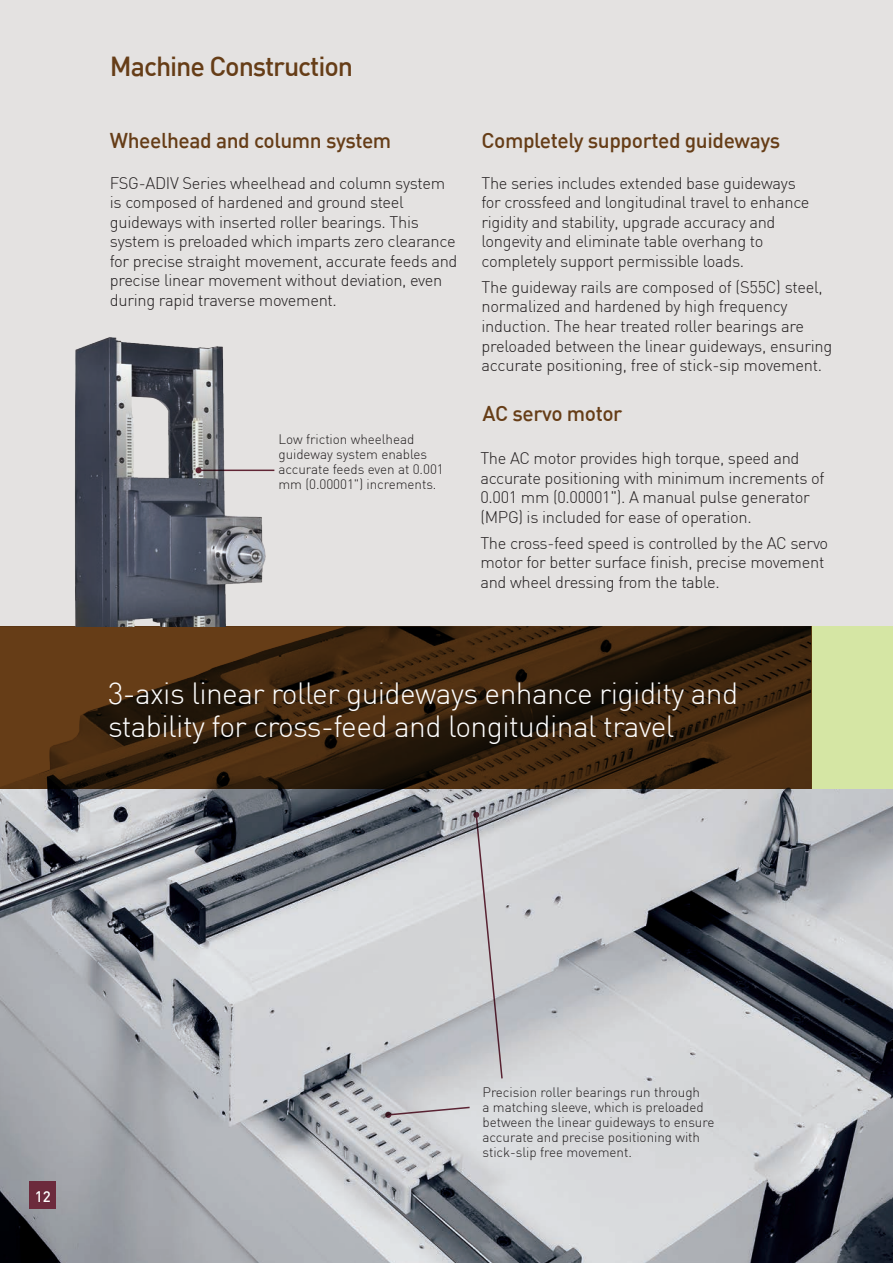
<style>
.page{position:relative;width:893px;height:1263px;background:#fff}
.page>*{position:absolute;margin:0;border:0;box-sizing:border-box;transform-origin:0 0}
.t1{font:300 30px/33px "DIN";letter-spacing:-.02em;color:#fff}
.t2{font:500 27px "DIN";letter-spacing:-.04em;color:#663d17}
.t3{font:500 21px "DIN";letter-spacing:-.02em;color:#663d17}
.t4{font:300 16.5px/19.5px "DIN";letter-spacing:-.02em;color:#231f20}
.t5{font:500 15px "DIN";color:#fff}
.t6{font:300 13.5px/15px "DIN";letter-spacing:-.005em;color:#231f20}
</style>
<div class="page">
<div style="left:0;top:0;width:893px;height:626px;background:#e4e2e1"></div>
<img style="left:0;top:789px;width:893px;height:474px">
<div style="left:812px;top:626px;width:81px;height:163px;background:#d5e6a4"></div>
<svg style="left:0;top:626px;width:812px;height:163px;background:#3f260e"></svg>
<svg style="left:385px;top:1106px;width:86px;height:12px"></svg>
<svg style="left:473px;top:811px;width:31px;height:269px;background:#c4c3c7"></svg>
<img style="left:24px;top:337px;width:257px;height:290px">
<hr style="left:199px;top:470px;width:75px;height:1px;background:#6c2a3c">
<svg style="left:196px;top:467px;width:6px;height:6px"></svg>
<div style="left:30px;top:1182px;width:26px;height:27px;background:#6c2a3c"></div>
<p class="t2" style="left:110px;top:49px;width:245px">Machine Construction</p>
<p class="t3" style="left:110px;top:127px;width:283px">Wheelhead and column system</p>
<p class="t3" style="left:481px;top:127px;width:300px">Completely supported guideways</p>
<p class="t4" style="left:110px;top:173px;width:349px">FSG-ADIV Series wheelhead and column system is composed of hardened and ground steel guideways with inserted roller bearings. This system is preloaded which imparts zero clearance for precise straight movement, accurate feeds and precise linear movement without deviation, even during rapid traverse movement.</p>
<p class="t4" style="left:481px;top:173px;width:330px">The series includes extended base guideways for crossfeed and longitudinal travel to enhance rigidity and stability, upgrade accuracy and longevity and eliminate table overhang to completely support permissible loads.</p>
<p class="t4" style="left:481px;top:277px;width:353px">The guideway rails are composed of (S55C) steel, normalized and hardened by high frequency induction. The hear treated roller bearings are preloaded between the linear guideways, ensuring accurate positioning, free of stick-sip movement.</p>
<p class="t6" style="left:278px;top:432px;width:167px">Low friction wheelhead guideway system enables accurate feeds even at 0.001 mm (0.00001") increments.</p>
<p class="t3" style="left:483px;top:400px;width:141px">AC servo motor</p>
<p class="t4" style="left:480px;top:448px;width:346px">The AC motor provides high torque, speed and accurate positioning with minimum increments of 0.001 mm (0.00001"). A manual pulse generator (MPG) is included for ease of operation.</p>
<p class="t4" style="left:480px;top:533px;width:349px">The cross-feed speed is controlled by the AC servo motor for better surface finish, precise movement and wheel dressing from the table.</p>
<p class="t1" style="left:108px;top:676px;width:632px">3-axis linear roller guideways enhance rigidity and stability for cross-feed and longitudinal travel</p>
<p class="t5" style="left:35px;top:1186px;width:17px">12</p>
<p class="t6" style="left:483px;top:1085px;width:233px">Precision roller bearings run through<br>a matching sleeve, which is preloaded between the linear guideways to ensure accurate and precise positioning with stick-slip free movement.</p>
</div>
